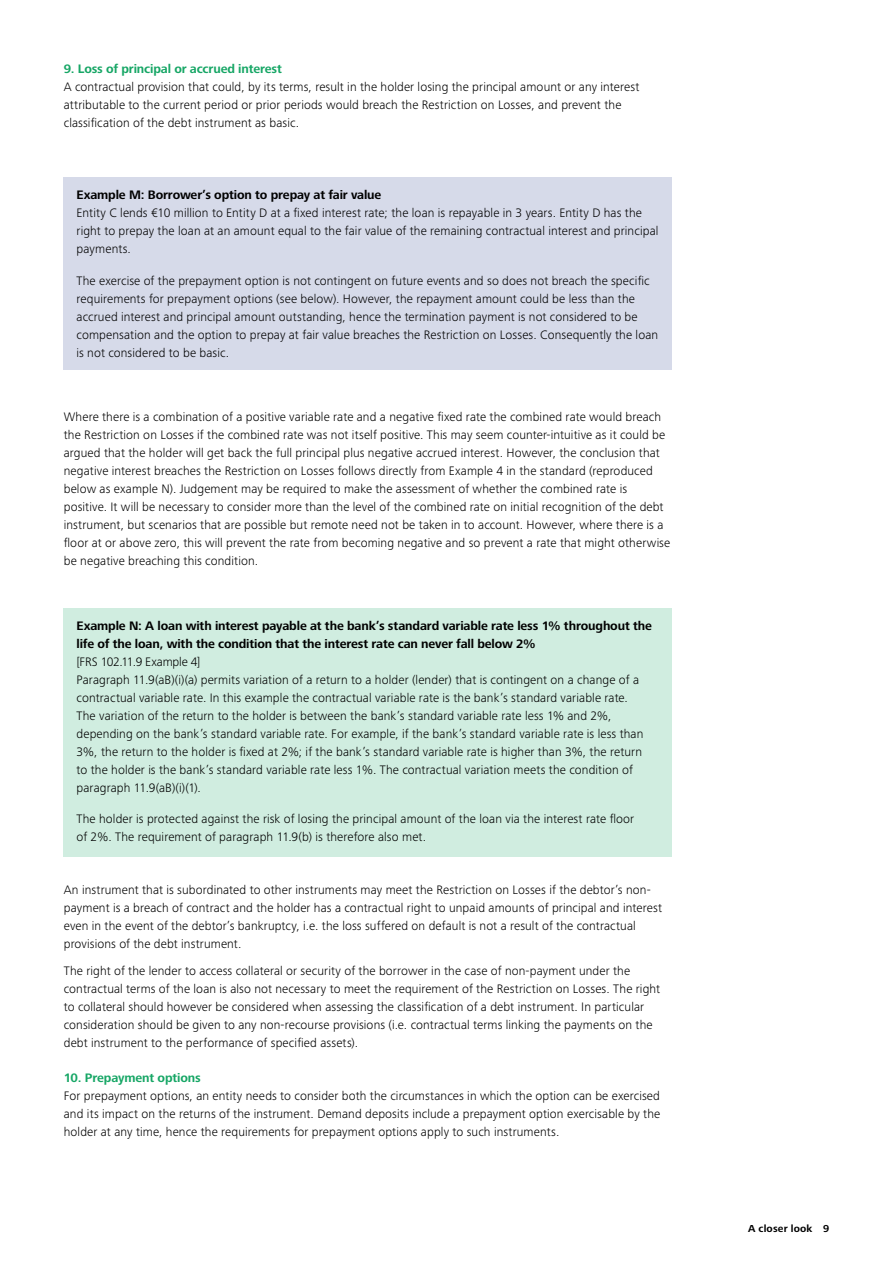
<style>
.page{position:relative;width:893px;height:1263px;background:#fff}
.page>*{position:absolute;margin:0;border:0;box-sizing:border-box;transform-origin:0 0}
.t1{font:300 12.75px/18px "Frutiger Next Pro";letter-spacing:.01em;color:#000}
.t2{font:700 12.75px/18px "Frutiger Next Pro";letter-spacing:-.01em;color:#000}
.t3{font:700 12.75px "Frutiger Next Pro";letter-spacing:-.01em;color:#16a665}
.t4{font:700 10.5px "Frutiger Next Pro";letter-spacing:.015em;color:#000}
</style>
<div class="page">
<div style="left:64px;top:177px;width:608px;height:193px;background:#d6dae9"></div>
<div style="left:64px;top:608px;width:608px;height:248px;background:#d0ede0"></div>
<p class="t3" style="left:64px;top:61px;width:220px">9. Loss of principal or accrued interest</p>
<p class="t1" style="left:64px;top:78px;width:577px">A contractual provision that could, by its terms, result in the holder losing the principal amount or any interest attributable to the current period or prior periods would breach the Restriction on Losses, and prevent the classification of the debt instrument as basic.</p>
<p class="t2" style="left:77px;top:186px;width:306px">Example M: Borrower’s option to prepay at fair value</p>
<p class="t1" style="left:77px;top:204px;width:583px">Entity C lends €10 million to Entity D at a fixed interest rate; the loan is repayable in 3 years. Entity D has the right to prepay the loan at an amount equal to the fair value of the remaining contractual interest and principal payments.</p>
<p class="t1" style="left:77px;top:272px;width:583px">The exercise of the prepayment option is not contingent on future events and so does not breach the specific requirements for prepayment options (see below). However, the repayment amount could be less than the accrued interest and principal amount outstanding, hence the termination payment is not considered to be compensation and the option to prepay at fair value breaches the Restriction on Losses. Consequently the loan is not considered to be basic.</p>
<p class="t1" style="left:64px;top:408px;width:608px">Where there is a combination of a positive variable rate and a negative fixed rate the combined rate would breach the Restriction on Losses if the combined rate was not itself positive. This may seem counter-intuitive as it could be argued that the holder will get back the full principal plus negative accrued interest. However, the conclusion that negative interest breaches the Restriction on Losses follows directly from Example 4 in the standard (reproduced below as example N). Judgement may be required to make the assessment of whether the combined rate is positive. It will be necessary to consider more than the level of the combined rate on initial recognition of the debt instrument, but scenarios that are possible but remote need not be taken in to account. However, where there is a floor at or above zero, this will prevent the rate from becoming negative and so prevent a rate that might otherwise be negative breaching this condition.</p>
<p class="t2" style="left:77px;top:616px;width:577px">Example N: A loan with interest payable at the bank’s standard variable rate less 1% throughout the life of the loan, with the condition that the interest rate can never fall below 2%</p>
<p class="t1" style="left:77px;top:652px;width:568px">[FRS 102.11.9 Example 4]<br>Paragraph 11.9(aB)(i)(a) permits variation of a return to a holder (lender) that is contingent on a change of a contractual variable rate. In this example the contractual variable rate is the bank’s standard variable rate.<br>The variation of the return to the holder is between the bank’s standard variable rate less 1% and 2%, depending on the bank’s standard variable rate. For example, if the bank’s standard variable rate is less than 3%, the return to the holder is fixed at 2%; if the bank’s standard variable rate is higher than 3%, the return to the holder is the bank’s standard variable rate less 1%. The contractual variation meets the condition of paragraph 11.9(aB)(i)(1).</p>
<p class="t1" style="left:77px;top:810px;width:559px">The holder is protected against the risk of losing the principal amount of the loan via the interest rate floor of 2%. The requirement of paragraph 11.9(b) is therefore also met.</p>
<p class="t1" style="left:64px;top:880px;width:600px">An instrument that is subordinated to other instruments may meet the Restriction on Losses if the debtor’s non&shy;payment is a breach of contract and the holder has a contractual right to unpaid amounts of principal and interest even in the event of the debtor’s bankruptcy, i.e. the loss suffered on default is not a result of the contractual provisions of the debt instrument.</p>
<p class="t1" style="left:64px;top:961px;width:598px">The right of the lender to access collateral or security of the borrower in the case of non-payment under the contractual terms of the loan is also not necessary to meet the requirement of the Restriction on Losses. The right to collateral should however be considered when assessing the classification of a debt instrument. In particular consideration should be given to any non-recourse provisions (i.e. contractual terms linking the payments on the debt instrument to the performance of specified assets).</p>
<p class="t3" style="left:64px;top:1071px;width:139px">10. Prepayment options</p>
<p class="t1" style="left:64px;top:1087px;width:598px;text-align:justify">For prepayment options, an entity needs to consider both the circumstances in which the option can be exercised and its impact on the returns of the instrument. Demand deposits include a prepayment option exercisable by the holder at any time, hence the requirements for prepayment options apply to such instruments.</p>
<p class="t4" style="left:748px;top:1222px;width:83px">A closer look 9</p>
</div>
